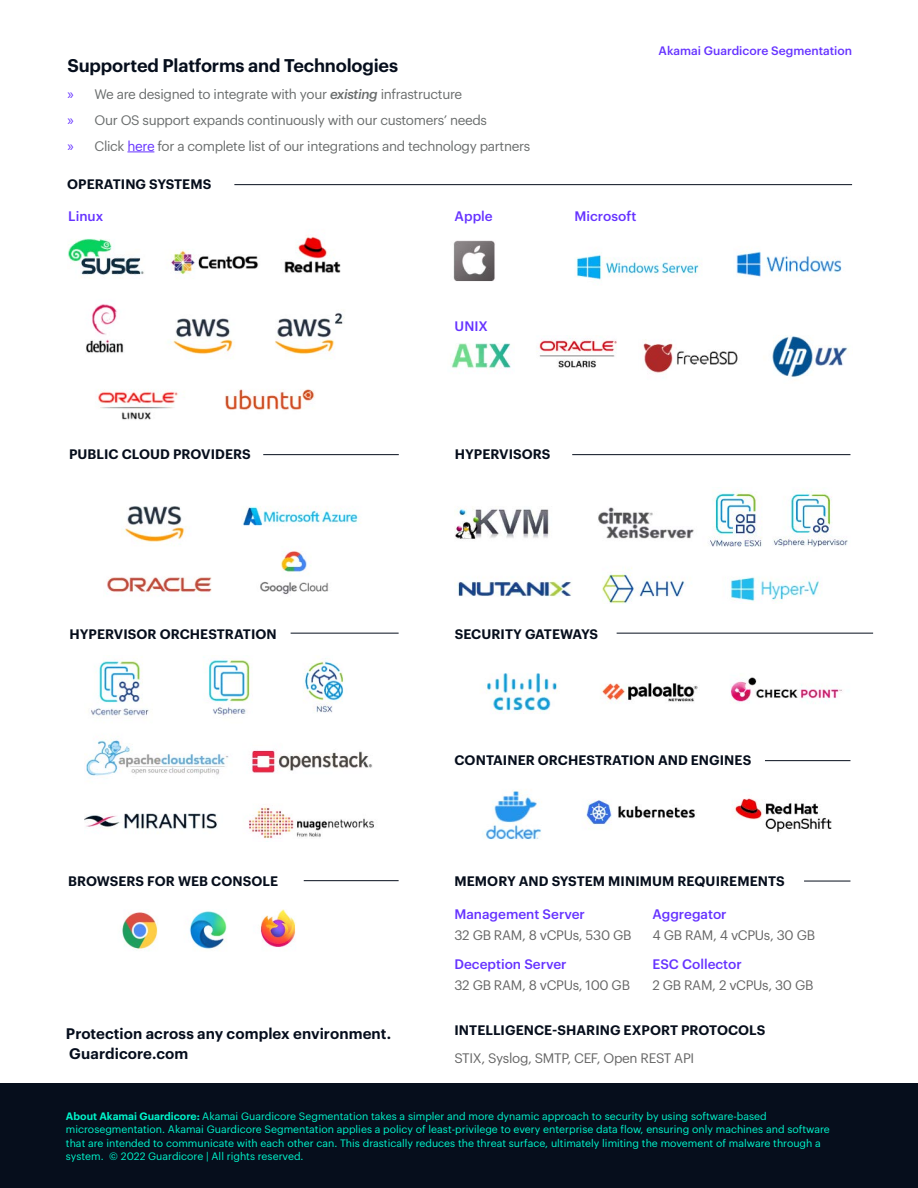
<style>
.page{position:relative;width:918px;height:1188px;background:#fff}
.page>*{position:absolute;margin:0;border:0;box-sizing:border-box;transform-origin:0 0}
.t1{font:600 18px "Graphik";letter-spacing:-.01em;color:#060e1c}
.t2{font:600 15px/19.5px "Graphik";letter-spacing:.005em;color:#050d1c}
.t3{font:600 13.5px "Graphik";letter-spacing:.005em;color:#060e1c}
.t4{font:13.5px/26px "Graphik";letter-spacing:-.025em;color:#6a6d6d}
.t5{font:13.5px "Graphik";letter-spacing:-.025em;color:#666}
.t6{font:500 13.5px "Graphik";color:#63f}
.t7{font:500 12px "Graphik";color:#63f}
.t8{font:10.5px/13.5px "Graphik";color:#00f7cd}
.s1{font-family:"Myriad Pro";font-size:15px;color:#63f}
.s2{font-weight:500;font-style:italic}
.s3{color:#63f}
.s4{font-weight:600}
</style>
<div class="page">
<img style="left:453px;top:240px;width:42px;height:41px">
<img style="left:576px;top:254px;width:125px;height:26px">
<img style="left:736px;top:251px;width:106px;height:26px">
<svg style="left:127px;top:151px;width:27px;height:1px"></svg>
<img style="left:85px;top:657px;width:289px;height:182px">
<img style="left:68px;top:235px;width:277px;height:185px">
<img style="left:451px;top:343px;width:60px;height:26px">
<img style="left:536px;top:337px;width:81px;height:31px">
<img style="left:455px;top:489px;width:393px;height:114px">
<img style="left:122px;top:910px;width:174px;height:39px">
<hr style="left:234px;top:184px;width:618px;height:1px;background:#060e1c">
<hr style="left:572px;top:454px;width:278px;height:1px;background:#060e1c">
<hr style="left:617px;top:633px;width:256px;height:1px;background:#060e1c">
<hr style="left:291px;top:633px;width:108px;height:1px;background:#060e1c">
<hr style="left:304px;top:880px;width:95px;height:1px;background:#060e1c">
<hr style="left:765px;top:760px;width:85px;height:1px;background:#060e1c">
<hr style="left:804px;top:881px;width:46px;height:1px;background:#060e1c">
<hr style="left:263px;top:454px;width:136px;height:1px;background:#060e1c">
<img style="left:482px;top:790px;width:350px;height:50px">
<img style="left:485px;top:673px;width:358px;height:41px">
<div style="left:0;top:1083px;width:918px;height:105px;background:#060e1c"></div>
<img style="left:106px;top:506px;width:253px;height:91px">
<img style="left:643px;top:339px;width:95px;height:34px">
<img style="left:772px;top:335px;width:77px;height:45px">
<h1 class="t1" style="left:68px;top:51px;width:332px">Supported Platforms and Technologies</h1>
<p class="t4" style="left:67px;top:80px;width:464px"><span class="s1">»</span> We are designed to integrate with your <span class="s2">existing</span> infrastructure<br><span class="s1">»</span> Our OS support expands continuously with our customers’ needs<br><span class="s1">»</span> Click <span class="s3">here</span> for a complete list of our integrations and technology partners</p>
<p class="t3" style="left:67px;top:173px;width:146px">OPERATING SYSTEMS</p>
<p class="t6" style="left:68px;top:206px;width:36px">Linux</p>
<p class="t6" style="left:455px;top:206px;width:40px">Apple</p>
<p class="t6" style="left:575px;top:206px;width:63px">Microsoft</p>
<p class="t7" style="left:659px;top:41px;width:195px">Akamai Guardicore Segmentation</p>
<p class="t6" style="left:455px;top:316px;width:35px">UNIX</p>
<p class="t3" style="left:69px;top:444px;width:183px">PUBLIC CLOUD PROVIDERS</p>
<p class="t3" style="left:455px;top:444px;width:97px">HYPERVISORS</p>
<p class="t3" style="left:69px;top:624px;width:209px">HYPERVISOR ORCHESTRATION</p>
<p class="t3" style="left:455px;top:624px;width:145px">SECURITY GATEWAYS</p>
<p class="t3" style="left:455px;top:750px;width:298px">CONTAINER ORCHESTRATION AND ENGINES</p>
<p class="t3" style="left:68px;top:871px;width:211px">BROWSERS FOR WEB CONSOLE</p>
<p class="t3" style="left:455px;top:871px;width:332px">MEMORY AND SYSTEM MINIMUM REQUIREMENTS</p>
<h2 class="t2" style="left:66px;top:1023px;width:327px">Protection across any complex environment.<br>Guardicore.com</h2>
<p class="t6" style="left:454px;top:904px;width:132px">Management Server</p>
<p class="t5" style="left:454px;top:925px;width:179px">32 GB RAM, 8 vCPUs, 530 GB</p>
<p class="t6" style="left:454px;top:954px;width:114px">Deception Server</p>
<p class="t5" style="left:454px;top:975px;width:177px">32 GB RAM, 8 vCPUs, 100 GB</p>
<p class="t6" style="left:652px;top:904px;width:76px">Aggregator</p>
<p class="t5" style="left:652px;top:925px;width:164px">4 GB RAM, 4 vCPUs, 30 GB</p>
<p class="t6" style="left:652px;top:954px;width:91px">ESC Collector</p>
<p class="t5" style="left:652px;top:975px;width:162px">2 GB RAM, 2 vCPUs, 30 GB</p>
<p class="t3" style="left:455px;top:1020px;width:312px">INTELLIGENCE-SHARING EXPORT PROTOCOLS</p>
<p class="t5" style="left:454px;top:1048px;width:241px">STIX, Syslog, SMTP, CEF, Open REST API</p>
<p class="t8" style="left:66px;top:1108px;width:765px"><span class="s4">About Akamai Guardicore:</span> Akamai Guardicore Segmentation takes a simpler and more dynamic approach to security by using software-based microsegmentation. Akamai Guardicore Segmentation applies a policy of least-privilege to every enterprise data flow, ensuring only machines and software that are intended to communicate with each other can. This drastically reduces the threat surface, ultimately limiting the movement of malware through a system. © 2022 Guardicore | All rights reserved.</p>
</div>
